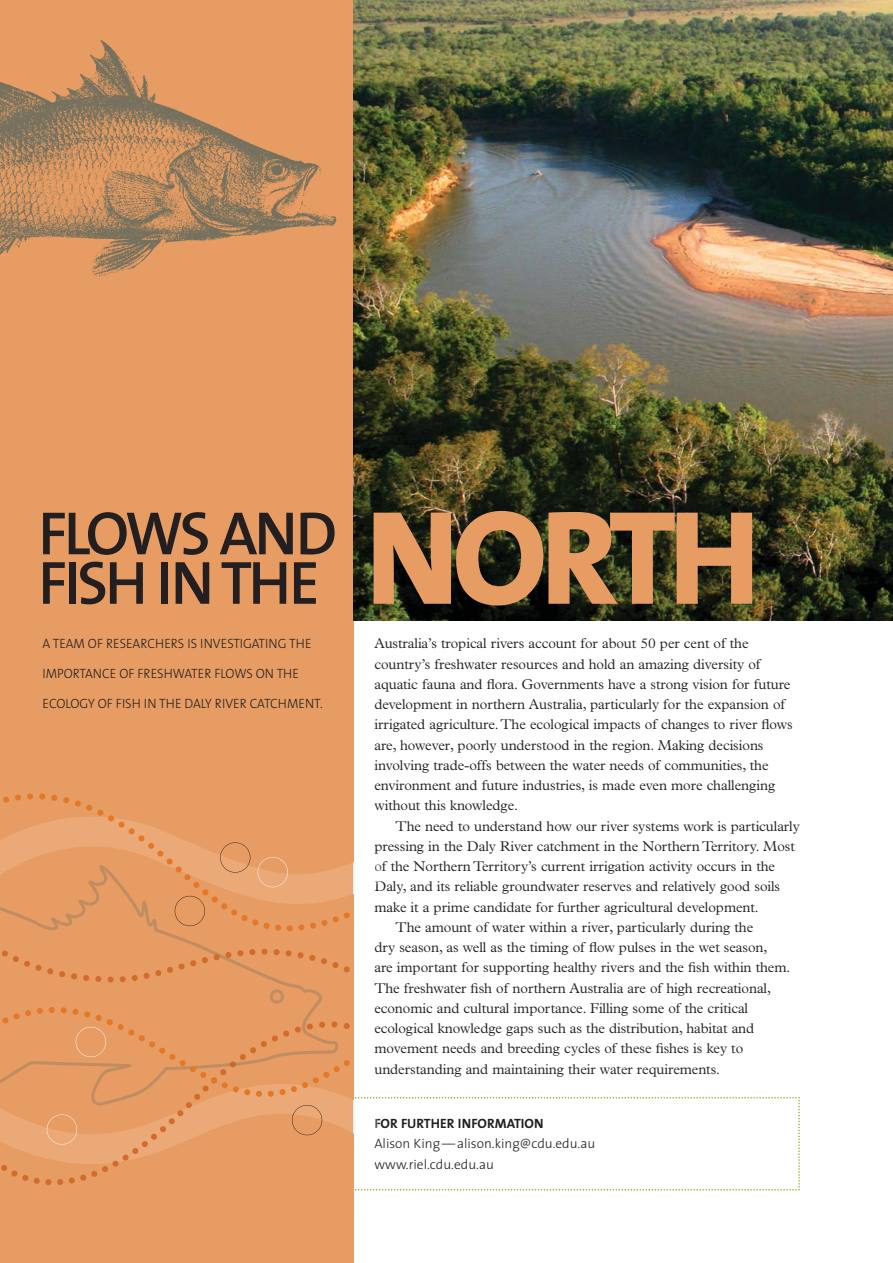
<style>
.page{position:relative;width:893px;height:1263px;background:#fff}
.page>*{position:absolute;margin:0;border:0;box-sizing:border-box;transform-origin:0 0}
.t1{font:600 61.5px/49.5px "The Sans";letter-spacing:-.05em;color:#231f20}
.t2{font:300 14.25px/20.2px "Plantin";letter-spacing:-.005em;color:#231f20}
.t3{font:300 13.5px "The Sans";color:#231f20;scale:.95 1}
.t4{font:300 13.5px/20.2px "The Sans";color:#231f20}
.s1{font-weight:800;font-size:135px;color:#e69c62}
.s2{color:#4c4c4e}
.s3{font-weight:700;color:#4c4c4e}
.s4{font-weight:700}
</style>
<div class="page">
<div style="left:0;top:0;width:353px;height:1263px;background:#e69c62"></div>
<img style="left:353px;top:0;width:539px;height:621px">
<img style="left:0;top:40px;width:337px;height:239px">
<svg style="left:2px;top:944px;width:348px;height:39px"></svg>
<svg style="left:0;top:793px;width:354px;height:138px"></svg>
<svg style="left:0;top:989px;width:799px;height:202px"></svg>
<h1 class="t1" style="left:38px;top:515px;width:723px">FLOWS AND<br>FISH IN THE <span class="s1">NORTH</span></h1>
<p class="t3" style="left:43px;top:639px;width:285px">A TEAM OF RESEARCHERS IS INVESTIGATING THE</p>
<p class="t3" style="left:43px;top:669px;width:271px">IMPORTANCE OF FRESHWATER FLOWS ON THE</p>
<p class="t3" style="left:43px;top:699px;width:296px">ECOLOGY OF FISH IN THE DALY RIVER CATCHMENT.</p>
<p class="t2" style="left:374px;top:635px;width:420px">Australia’s tropical rivers account for about 50 per cent of the country’s freshwater resources and hold an amazing diversity of aquatic fauna and flora. Governments have a strong vision for future development in northern Australia, particularly for the expansion of irrigated agriculture. The ecological impacts of changes to river flows are, however, poorly understood in the region. Making decisions involving trade-offs between the water needs of communities, the environment and future industries, is made even more challenging without this knowledge.</p>
<p class="t2" style="left:395px;top:817px;width:406px">The need to understand how our river systems work is particularly</p>
<p class="t2" style="left:374px;top:837px;width:422px">pressing in the Daly River catchment in the Northern Territory. Most</p>
<p class="t2" style="left:374px;top:858px;width:402px"><span class="s2">of</span> the Northern Territory’s current irrigation activity occurs in the</p>
<p class="t2" style="left:374px;top:878px;width:407px"><span class="s2">D</span>aly, and its reliable groundwater reserves and relatively good soils</p>
<p class="t2" style="left:374px;top:898px;width:386px">make it a prime candidate for further agricultural development.</p>
<p class="t2" style="left:395px;top:918px;width:359px">The amount of water within a river, particularly during the</p>
<p class="t2" style="left:374px;top:939px;width:394px">dry season, as well as the timing of flow pulses in the wet season,</p>
<p class="t2" style="left:374px;top:959px;width:417px">are important for supporting healthy rivers and the fish within them.</p>
<p class="t2" style="left:374px;top:979px;width:398px">The freshwater fish of northern Australia are of high recreational,</p>
<p class="t2" style="left:374px;top:999px;width:375px">economic and cultural importance. Filling some of the critical</p>
<p class="t2" style="left:374px;top:1020px;width:381px">ecological knowledge gaps such as the distribution, habitat and</p>
<p class="t2" style="left:374px;top:1040px;width:370px">movement needs and breeding cycles of these fishes is key to</p>
<p class="t2" style="left:374px;top:1060px;width:347px">understanding and maintaining their water requirements.</p>
<p class="t4" style="left:374px;top:1115px;width:222px"><span class="s3">F</span><span class="s4">OR FURTHER INFORMATION<br></span>Alison King — alison.king@cdu.edu.au www.riel.cdu.edu.au</p>
</div>
